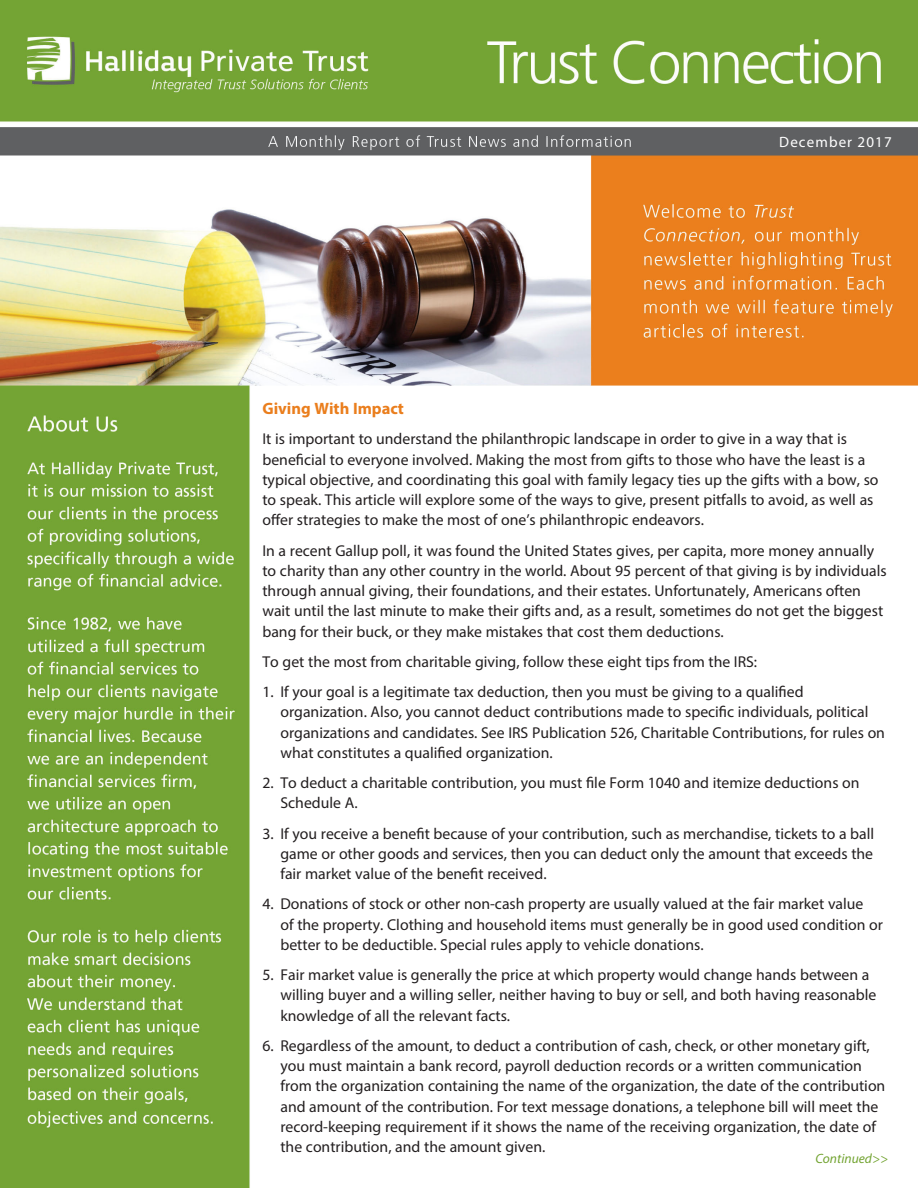
<style>
.page{position:relative;width:918px;height:1188px;background:#fff}
.page>*{position:absolute;margin:0;border:0;box-sizing:border-box;transform-origin:0 0}
.t1{font:700 16.5px "Myriad Pro";color:#ea7e1d}
.t2{font:15.75px/20.2px "Myriad Pro";color:#231f20}
.t3{font:15px "Myriad Pro";letter-spacing:.075em;color:#fff}
.t4{font:italic 13.5px "Myriad Pro";color:#73a432}
</style>
<div class="page">
<img style="left:0;top:0;width:918px;height:1188px">
<div style="left:763px;top:1153px;width:125px;height:28px;background:#fff"></div>
<p class="t3" style="left:779px;top:133px;width:114px">December 2017</p>
<p class="t1" style="left:262px;top:398px;width:143px">Giving With Impact</p>
<p class="t2" style="left:262px;top:429px;width:618px">It is important to understand the philanthropic landscape in order to give in a way that is beneficial to everyone involved. Making the most from gifts to those who have the least is a typical objective, and coordinating this goal with family legacy ties up the gifts with a bow, so to speak. This article will explore some of the ways to give, present pitfalls to avoid, as well as offer strategies to make the most of one’s philanthropic endeavors.</p>
<p class="t2" style="left:262px;top:540px;width:626px">In a recent Gallup poll, it was found the United States gives, per capita, more money annually to charity than any other country in the world. About 95 percent of that giving is by individuals through annual giving, their foundations, and their estates. Unfortunately, Americans often wait until the last minute to make their gifts and, as a result, sometimes do not get the biggest bang for their buck, or they make mistakes that cost them deductions.</p>
<p class="t2" style="left:262px;top:651px;width:496px">To get the most from charitable giving, follow these eight tips from the IRS:</p>
<p class="t2" style="left:280px;top:681px;width:606px;text-indent:-18px">1. If your goal is a legitimate tax deduction, then you must be giving to a qualified organization. Also, you cannot deduct contributions made to specific individuals, political organizations and candidates. See IRS Publication 526, Charitable Contributions, for rules on what constitutes a qualified organization.</p>
<p class="t2" style="left:280px;top:772px;width:581px;text-indent:-18px">2. To deduct a charitable contribution, you must file Form 1040 and itemize deductions on<br>Schedule A.</p>
<p class="t2" style="left:280px;top:823px;width:595px;text-align:justify;text-indent:-18px">3. If you receive a benefit because of your contribution, such as merchandise, tickets to a ball game or other goods and services, then you can deduct only the amount that exceeds the fair market value of the benefit received.</p>
<p class="t2" style="left:280px;top:894px;width:604px;text-indent:-18px">4. Donations of stock or other non-cash property are usually valued at the fair market value<br>of the property. Clothing and household items must generally be in good used condition or better to be deductible. Special rules apply to vehicle donations.</p>
<p class="t2" style="left:280px;top:964px;width:598px;text-indent:-18px">5. Fair market value is generally the price at which property would change hands between a willing buyer and a willing seller, neither having to buy or sell, and both having reasonable knowledge of all the relevant facts.</p>
<p class="t2" style="left:280px;top:1035px;width:606px;text-indent:-18px">6. Regardless of the amount, to deduct a contribution of cash, check, or other monetary gift, you must maintain a bank record, payroll deduction records or a written communication from the organization containing the name of the organization, the date of the contribution and amount of the contribution. For text message donations, a telephone bill will meet the record-keeping requirement if it shows the name of the receiving organization, the date of the contribution, and the amount given.</p>
<p class="t4" style="left:815px;top:1150px;width:74px">Continued&gt;&gt;</p>
</div>
